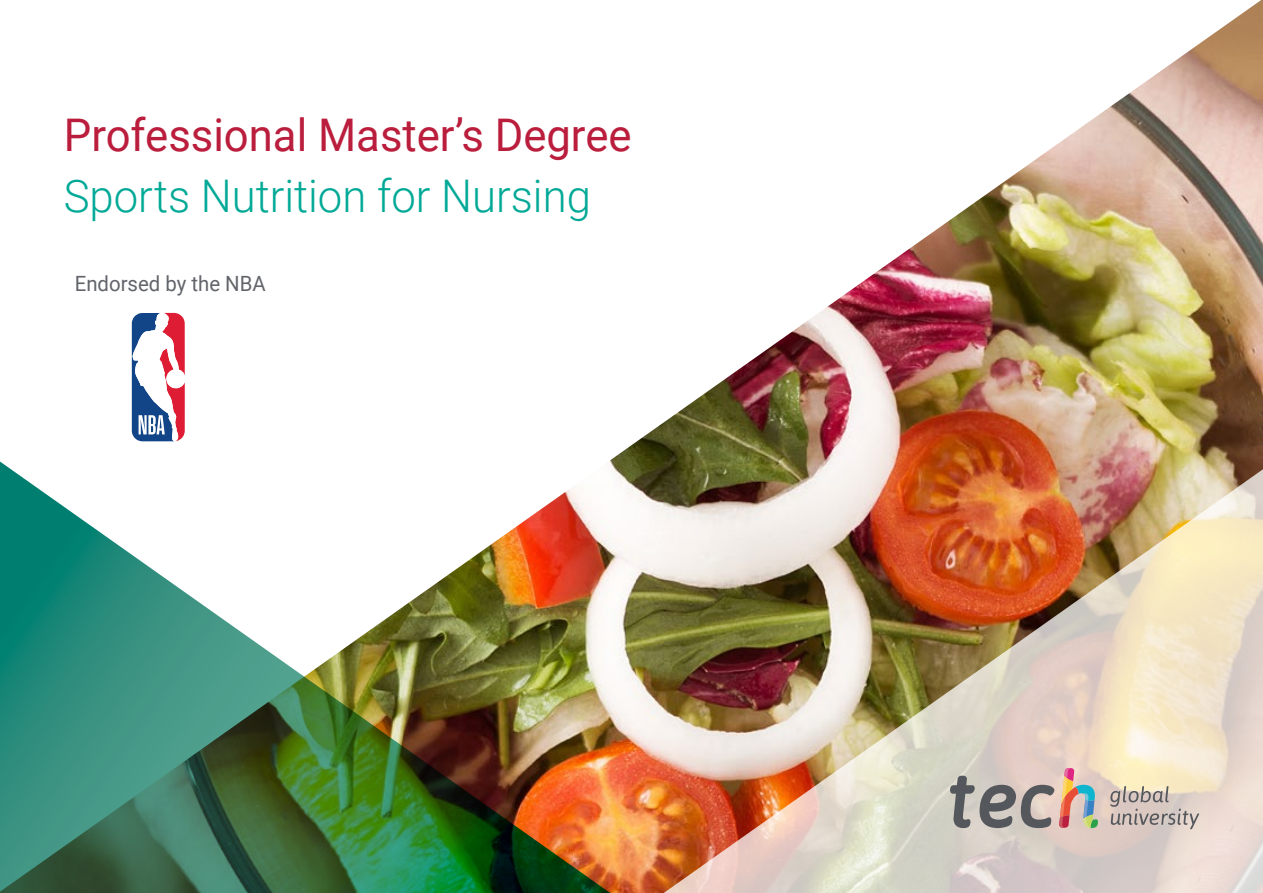
<style>
.page{position:relative;width:1263px;height:893px;background:#fff}
.page>*{position:absolute;margin:0;border:0;box-sizing:border-box;transform-origin:0 0}
.t1{font:45px "Roboto";color:#ba1e3c}
.t2{font:300 45px "Roboto";color:#00a996}
.t3{font:21px "Roboto";color:#61646a}
</style>
<div class="page">
<img style="left:131px;top:0;width:1132px;height:454px">
<img style="left:0;top:446px;width:640px;height:447px">
<img style="left:634px;top:454px;width:629px;height:439px">
<svg style="left:132px;top:313px;width:53px;height:128px"></svg>
<svg style="left:1110px;top:786px;width:89px;height:43px;background:#c6bab1"></svg>
<svg style="left:950px;top:768px;width:148px;height:60px;background:#b2a6a0"></svg>
<p class="t1" style="left:64px;top:103px;width:569px">Professional Master’s Degree</p>
<p class="t2" style="left:64px;top:164px;width:529px">Sports Nutrition for Nursing</p>
<p class="t3" style="left:75px;top:269px;width:192px">Endorsed by the NBA</p>
</div>
